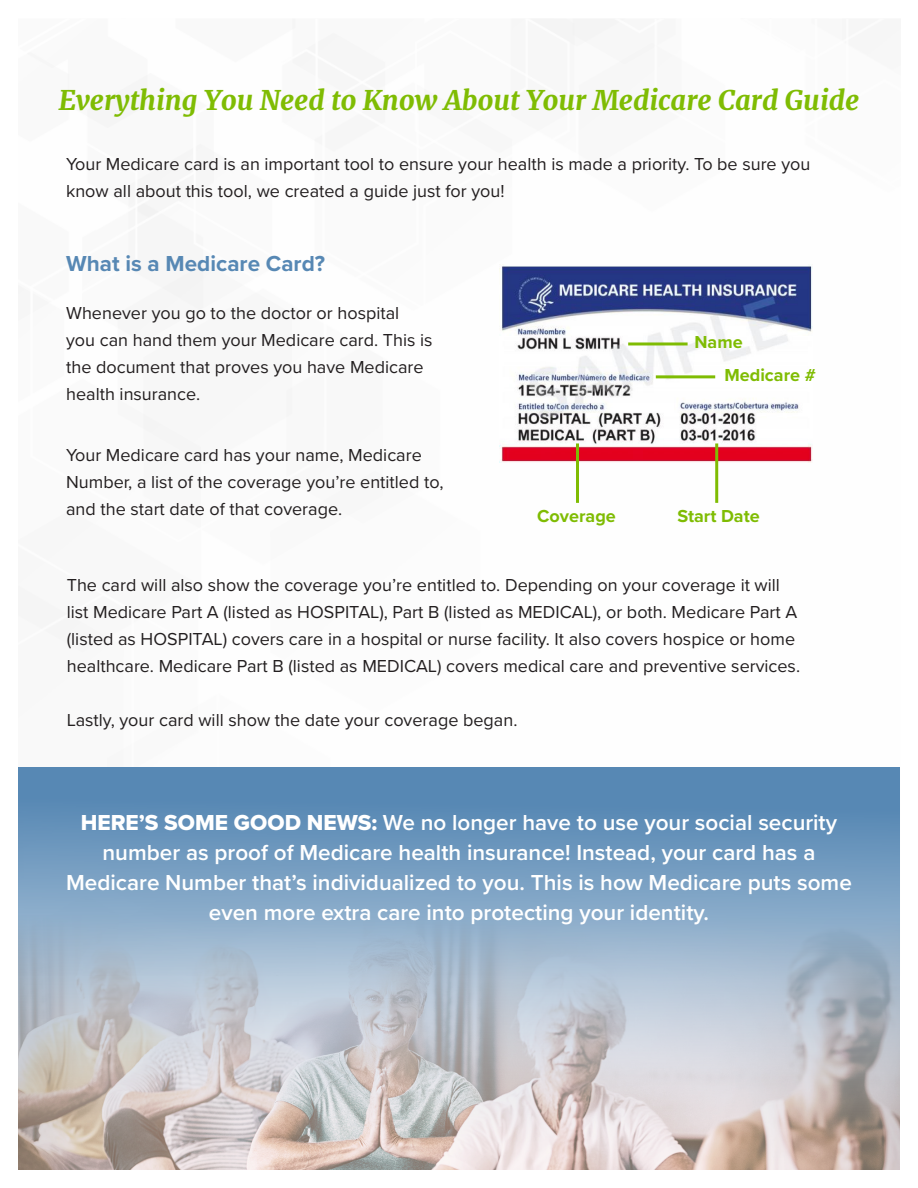
<style>
.page{position:relative;width:918px;height:1188px;background:#fff}
.page>*{position:absolute;margin:0;border:0;box-sizing:border-box;transform-origin:0 0}
.t1{font:italic 800 27px "Merriweather";color:#7fbc03}
.t2{font:600 22.5px/30px "Proxima Nova";color:#fff;text-align:center}
.t3{font:700 22.5px "Proxima Nova";color:#5788b4}
.t4{font:18px/27px "Proxima Nova";color:#231f20}
.t5{font:700 18px "Proxima Nova";color:#7fbc03}
.s1{font-family:"Proxima Nova Extrabld";font-weight:400}
</style>
<div class="page">
<img style="left:500px;top:265px;width:312px;height:198px">
<svg style="left:18px;top:767px;width:882px;height:149px;background:#6a95bc"></svg>
<img style="left:18px;top:916px;width:882px;height:254px">
<hr style="left:628px;top:342px;width:60px;height:3px;background:#7fbc03">
<hr style="left:656px;top:375px;width:59px;height:3px;background:#7fbc03">
<hr style="left:576px;top:443px;width:3px;height:60px;background:#7fbc03">
<hr style="left:715px;top:443px;width:3px;height:60px;background:#7fbc03">
<p class="t1" style="left:59px;top:83px;width:802px">Everything You Need to Know About Your Medicare Card Guide</p>
<p class="t4" style="left:66px;top:149px;width:746px">Your Medicare card is an important tool to ensure your health is made a priority. To be sure you know all about this tool, we created a guide just for you!</p>
<p class="t3" style="left:66px;top:246px;width:260px">What is a Medicare Card?</p>
<p class="t4" style="left:66px;top:299px;width:368px">Whenever you go to the doctor or hospital you can hand them your Medicare card. This is the document that proves you have Medicare health insurance.</p>
<p class="t4" style="left:66px;top:440px;width:379px">Your Medicare card has your name, Medicare<br>Number, a list of the coverage you’re entitled to, and the start date of that coverage.</p>
<p class="t5" style="left:694px;top:328px;width:50px">Name</p>
<p class="t5" style="left:724px;top:362px;width:93px">Medicare #</p>
<p class="t5" style="left:537px;top:503px;width:80px">Coverage</p>
<p class="t5" style="left:677px;top:503px;width:84px">Start Date</p>
<p class="t4" style="left:67px;top:571px;width:735px">The card will also show the coverage you’re entitled to. Depending on your coverage it will list Medicare Part A (listed as HOSPITAL), Part B (listed as MEDICAL), or both. Medicare Part A (listed as HOSPITAL) covers care in a hospital or nurse facility. It also covers hospice or home healthcare. Medicare Part B (listed as MEDICAL) covers medical care and preventive services.</p>
<p class="t4" style="left:67px;top:706px;width:452px">Lastly, your card will show the date your coverage began.</p>
<p class="t2" style="left:66px;top:807px;width:787px"><span class="s1">HERE’S SOME GOOD NEWS:</span> We no longer have to use your social security number as proof of Medicare health insurance! Instead, your card has a Medicare Number that’s individualized to you. This is how Medicare puts some even more extra care into protecting your identity.</p>
</div>
